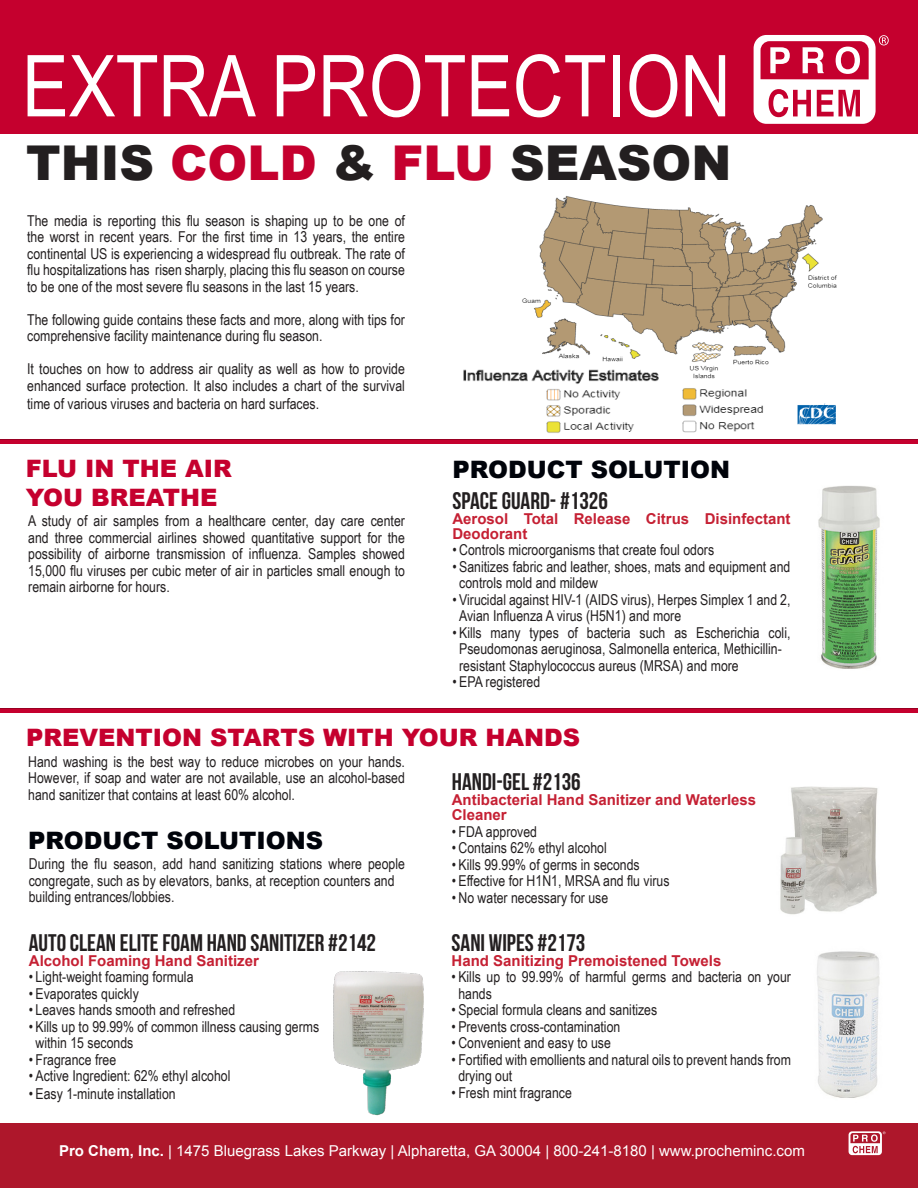
<style>
.page{position:relative;width:918px;height:1188px;background:#fff}
.page>*{position:absolute;margin:0;border:0;box-sizing:border-box;transform-origin:0 0}
.t1{font:85.5px "Arial Narrow";color:#fff}
.t2{font:900 48px "Arial";color:#231f20}
.t3{font:24px "Bebas Neue";color:#231f20}
.t4{font:900 24px "Arial";color:#c5002e}
.t5{font:900 24px "Arial";color:#00030a}
.t6{font:15px/16.5px "Arial Narrow";color:#231f20}
.t7{font:700 15px/15px "Arial";color:#c52033}
.t8{font:15px "Arial";color:#fff}
.s1{color:#c5002e}
.s2{font-weight:700}
</style>
<div class="page">
<div style="left:0;top:1123px;width:918px;height:65px;background:#ae172b"></div>
<svg style="left:849px;top:1131px;width:37px;height:24px"></svg>
<div style="left:0;top:0;width:918px;height:136px;background:#c5002e"></div>
<svg style="left:754px;top:35px;width:135px;height:89px"></svg>
<img style="left:522px;top:196px;width:315px;height:183px">
<img style="left:463px;top:364px;width:210px;height:20px">
<div style="left:0;top:439px;width:918px;height:7px;background:#231f20;opacity:.75"></div>
<div style="left:0;top:708px;width:918px;height:7px;background:#231f20;opacity:.75"></div>
<img style="left:818px;top:486px;width:62px;height:183px">
<img style="left:546px;top:389px;width:88px;height:44px">
<img style="left:682px;top:388px;width:81px;height:45px">
<img style="left:797px;top:403px;width:39px;height:22px">
<img style="left:780px;top:786px;width:98px;height:129px">
<img style="left:333px;top:971px;width:91px;height:145px">
<img style="left:817px;top:951px;width:63px;height:147px">
<p class="t1" style="left:22px;top:23px;width:711px">EXTRA PROTECTION</p>
<p class="t2" style="left:26px;top:128px;width:707px">THIS <span class="s1">COLD</span> &amp; <span class="s1">FLU</span> SEASON</p>
<p class="t6" style="left:27px;top:212px;width:379px;text-align:justify">The media is reporting this flu season is shaping up to be one of the worst in recent years. For the first time in 13 years, the entire continental US is experiencing a widespread flu outbreak. The rate of flu hospitalizations has risen sharply, placing this flu season on course to be one of the most severe flu seasons in the last 15 years.</p>
<p class="t6" style="left:27px;top:311px;width:379px">The following guide contains these facts and more, along with tips for comprehensive facility maintenance during flu season.</p>
<p class="t6" style="left:27px;top:360px;width:379px">It touches on how to address air quality as well as how to provide enhanced surface protection. It also includes a chart of the survival</p>
<p class="t6" style="left:27px;top:395px;width:293px">time of various viruses and bacteria on hard surfaces.</p>
<p class="t4" style="left:26px;top:452px;width:208px">FLU IN THE AIR</p>
<p class="t4" style="left:26px;top:480px;width:193px">YOU BREATHE</p>
<p class="t6" style="left:28px;top:512px;width:378px;text-align:justify">A study of air samples from a healthcare center, day care center and three commercial airlines showed quantitative support for the possibility of airborne transmission of influenza. Samples showed 15,000 flu viruses per cubic meter of air in particles small enough to remain airborne for hours.</p>
<p class="t5" style="left:452px;top:452px;width:279px">PRODUCT SOLUTION</p>
<p class="t3" style="left:452px;top:487px;width:157px">SPACE GUARD- #1326</p>
<p class="t7" style="left:452px;top:512px;width:340px">Aerosol Total Release Citrus Disinfectant<br>Deodorant</p>
<p class="t6" style="left:452px;top:541px;width:263px">• Controls microorganisms that create foul odors</p>
<p class="t6" style="left:459px;top:558px;width:333px;text-indent:-7px">• Sanitizes fabric and leather, shoes, mats and equipment and controls mold and mildew</p>
<p class="t6" style="left:459px;top:591px;width:333px;text-indent:-7px">• Virucidal against HIV-1 (AIDS virus), Herpes Simplex 1 and 2,<br>Avian Influenza A virus (H5N1) and more</p>
<p class="t6" style="left:459px;top:624px;width:333px;text-indent:-7px">• Kills many types of bacteria such as Escherichia coli,<br>Pseudomonas aeruginosa, Salmonella enterica, Methicillin&shy;resistant Staphylococcus aureus (MRSA) and more</p>
<p class="t6" style="left:452px;top:673px;width:89px">• EPA registered</p>
<p class="t4" style="left:26px;top:720px;width:556px">PREVENTION STARTS WITH YOUR HANDS</p>
<p class="t6" style="left:28px;top:753px;width:378px;text-align:justify">Hand washing is the best way to reduce microbes on your hands.<br>However, if soap and water are not available, use an alcohol-based hand sanitizer that contains at least 60% alcohol.</p>
<p class="t5" style="left:28px;top:823px;width:296px">PRODUCT SOLUTIONS</p>
<p class="t6" style="left:29px;top:855px;width:378px">During the flu season, add hand sanitizing stations where people congregate, such as by elevators, banks, at reception counters and building entrances/lobbies.</p>
<p class="t3" style="left:29px;top:929px;width:349px">AUTO CLEAN ELITE FOAM HAND SANITIZER #2142</p>
<p class="t7" style="left:29px;top:953px;width:232px">Alcohol Foaming Hand Sanitizer</p>
<p class="t6" style="left:29px;top:968px;width:166px">• Light-weight foaming formula</p>
<p class="t6" style="left:29px;top:985px;width:111px">• Evaporates quickly</p>
<p class="t6" style="left:29px;top:1001px;width:208px">• Leaves hands smooth and refreshed</p>
<p class="t6" style="left:36px;top:1018px;width:285px;text-indent:-7px">• Kills up to 99.99% of common illness causing germs within 15 seconds</p>
<p class="t6" style="left:29px;top:1051px;width:89px">• Fragrance free</p>
<p class="t6" style="left:29px;top:1067px;width:203px">• Active Ingredient: 62% ethyl alcohol</p>
<p class="t6" style="left:29px;top:1085px;width:148px">• Easy 1-minute installation</p>
<p class="t3" style="left:452px;top:769px;width:130px">HANDI-GEL #2136</p>
<p class="t7" style="left:452px;top:793px;width:306px">Antibacterial Hand Sanitizer and Waterless<br>Cleaner</p>
<p class="t6" style="left:452px;top:823px;width:87px">• FDA approved</p>
<p class="t6" style="left:452px;top:839px;width:157px">• Contains 62% ethyl alcohol</p>
<p class="t6" style="left:452px;top:856px;width:189px">• Kills 99.99% of germs in seconds</p>
<p class="t6" style="left:452px;top:872px;width:219px">• Effective for H1N1, MRSA and flu virus</p>
<p class="t6" style="left:452px;top:889px;width:158px">• No water necessary for use</p>
<p class="t3" style="left:452px;top:929px;width:135px">SANI WIPES #2173</p>
<p class="t7" style="left:452px;top:954px;width:271px">Hand Sanitizing Premoistened Towels</p>
<p class="t6" style="left:458px;top:968px;width:334px;text-indent:-7px">• Kills up to 99.99% of harmful germs and bacteria on your hands</p>
<p class="t6" style="left:452px;top:1001px;width:207px">• Special formula cleans and sanitizes</p>
<p class="t6" style="left:452px;top:1018px;width:170px">• Prevents cross-contamination</p>
<p class="t6" style="left:452px;top:1034px;width:161px">• Convenient and easy to use</p>
<p class="t6" style="left:458px;top:1051px;width:334px;text-indent:-7px">• Fortified with emollients and natural oils to prevent hands from drying out</p>
<p class="t6" style="left:452px;top:1084px;width:122px">• Fresh mint fragrance</p>
<p class="t8" style="left:59px;top:1141px;width:747px"><span class="s2">Pro Chem, Inc.</span> | 1475 Bluegrass Lakes Parkway | Alpharetta, GA 30004 | 800-241-8180 | www.procheminc.com</p>
</div>
